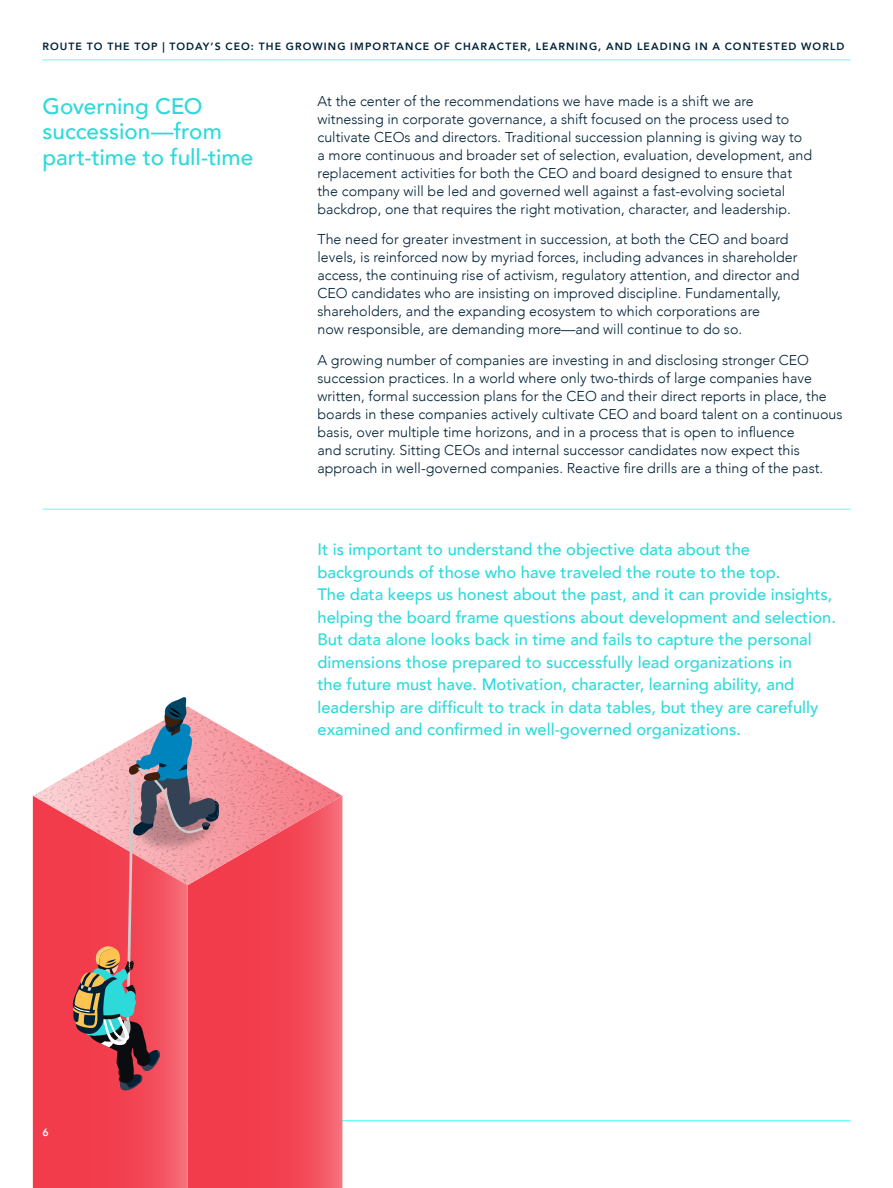
<style>
.page{position:relative;width:893px;height:1188px;background:#fff}
.page>*{position:absolute;margin:0;border:0;box-sizing:border-box;transform-origin:0 0}
.t1{font:500 22.5px/25.5px "Avenir";letter-spacing:-.005em;color:#2cdada}
.t2{font:500 16.5px/22.5px "Avenir";color:#2cdada}
.t3{font:300 14.25px/18px "Avenir";color:#002136}
.t4{font:800 10.5px "Avenir";letter-spacing:.1em;color:#002136}
.t5{font:800 10.5px "Avenir";color:#fff}
</style>
<div class="page">
<hr style="left:43px;top:59px;width:807px;height:1px;background:#66fcfc">
<hr style="left:43px;top:1120px;width:807px;height:1px;background:#66fcfc">
<hr style="left:43px;top:509px;width:807px;height:1px;background:#66fcfc">
<svg style="left:188px;top:885px;width:154px;height:303px;background:#f24756"></svg>
<svg style="left:33px;top:764px;width:309px;height:121px"></svg>
<svg style="left:33px;top:796px;width:155px;height:392px;background:#f24352"></svg>
<img style="left:66px;top:725px;width:221px;height:194px">
<svg style="left:72px;top:697px;width:148px;height:394px;background:#cf747e"></svg>
<p class="t4" style="left:43px;top:38px;width:803px">ROUTE TO THE TOP | TODAY’S CEO: THE GROWING IMPORTANCE OF CHARACTER, LEARNING, AND LEADING IN A CONTESTED WORLD</p>
<h1 class="t1" style="left:43px;top:92px;width:212px">Governing CEO succession—from part-time to full-time</h1>
<p class="t3" style="left:317px;top:92px;width:496px">At the center of the recommendations we have made is a shift we are witnessing in corporate governance, a shift focused on the process used to cultivate CEOs and directors. Traditional succession planning is giving way to a more continuous and broader set of selection, evaluation, development, and replacement activities for both the CEO and board designed to ensure that the company will be led and governed well against a fast-evolving societal backdrop, one that requires the right motivation, character, and leadership.</p>
<p class="t3" style="left:317px;top:230px;width:483px">The need for greater investment in succession, at both the CEO and board levels, is reinforced now by myriad forces, including advances in shareholder access, the continuing rise of activism, regulatory attention, and director and CEO candidates who are insisting on improved discipline. Fundamentally, shareholders, and the expanding ecosystem to which corporations are<br>now responsible, are demanding more—and will continue to do so.</p>
<p class="t3" style="left:317px;top:351px;width:526px">A growing number of companies are investing in and disclosing stronger CEO succession practices. In a world where only two-thirds of large companies have written, formal succession plans for the CEO and their direct reports in place, the boards in these companies actively cultivate CEO and board talent on a continuous basis, over multiple time horizons, and in a process that is open to influence<br>and scrutiny. Sitting CEOs and internal successor candidates now expect this approach in well-governed companies. Reactive fire drills are a thing of the past.</p>
<p class="t2" style="left:317px;top:537px;width:520px">It is important to understand the objective data about the backgrounds of those who have traveled the route to the top.<br>The data keeps us honest about the past, and it can provide insights, helping the board frame questions about development and selection.<br>But data alone looks back in time and fails to capture the personal dimensions those prepared to successfully lead organizations in<br>the future must have. Motivation, character, learning ability, and leadership are difficult to track in data tables, but they are carefully examined and confirmed in well-governed organizations.</p>
<p class="t5" style="left:43px;top:1124px;width:8px">6</p>
</div>
